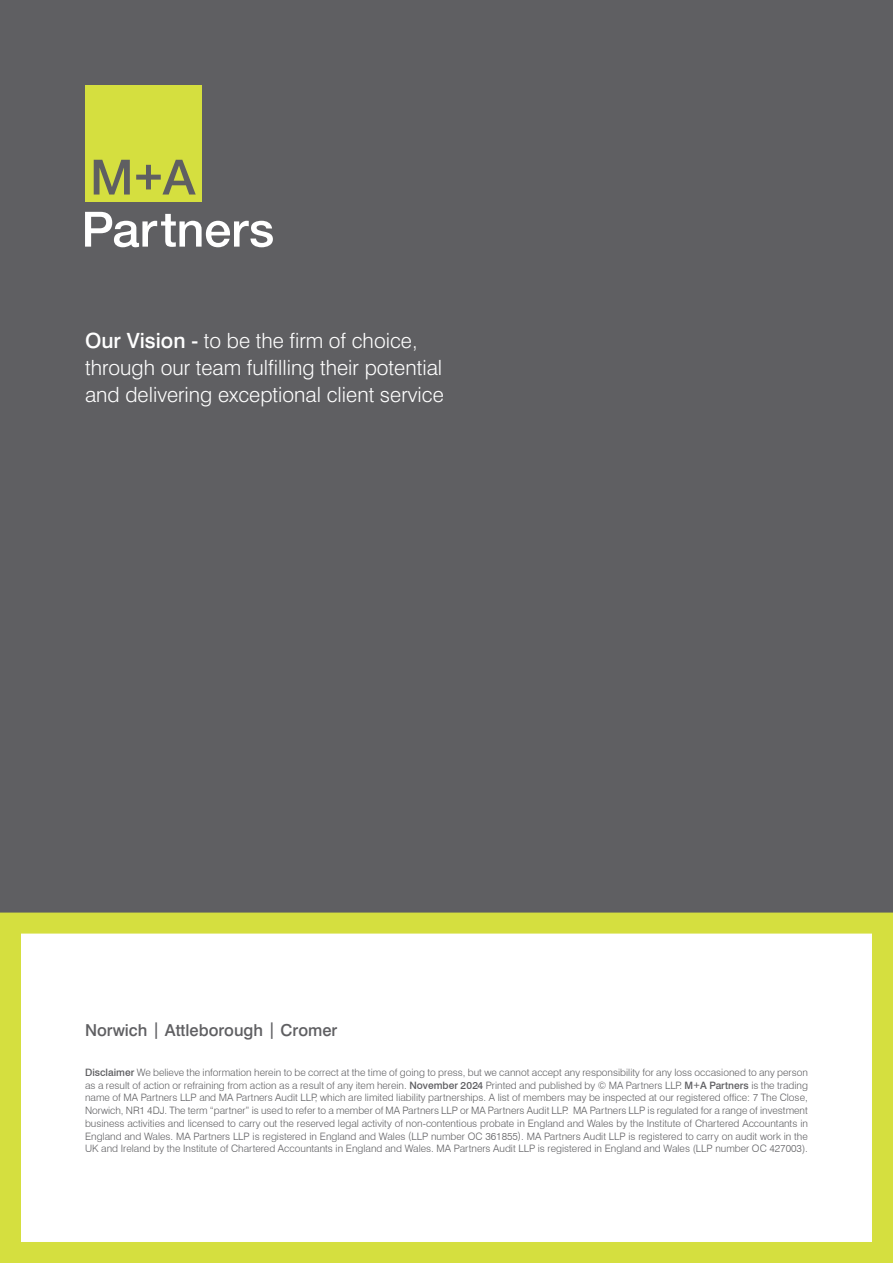
<style>
.page{position:relative;width:893px;height:1263px;background:#fff}
.page>*{position:absolute;margin:0;border:0;box-sizing:border-box;transform-origin:0 0}
.Body_Text{font:300 21px/27px "Swiss 721";color:#fff}
.Body_Text-2{font:500 16.5px "Swiss 721";color:#5f5f62}
.t1{font:300 10.2px/12.8px "Swiss 721 BT";color:#5f5f62;text-align:justify}
.s1{font-weight:500}
.s2{font-family:"Swiss 721";font-weight:500}
.s3{font-family:"Swiss 721";font-weight:500;font-size:9.3px}
</style>
<div class="page">
<div style="left:0;top:0;width:893px;height:912px;background:#5f5f62"></div>
<div style="left:85px;top:85px;width:117px;height:117px;background:#d5df3f"></div>
<svg style="left:94px;top:160px;width:36px;height:35px"></svg>
<svg style="left:136px;top:160px;width:60px;height:35px"></svg>
<svg style="left:85px;top:212px;width:188px;height:35px"></svg>
<div style="left:0;top:912px;width:893px;height:351px;border:21px solid #d5df3f"></div>
<p class="Body_Text" style="left:85px;top:327px;width:360px"><span class="s1">Our Vision -</span> to be the firm of choice, through our team fulfilling their potential and delivering exceptional client service</p>
<p class="Body_Text-2" style="left:85px;top:1020px;width:254px">Norwich | Attleborough | Cromer</p>
<p class="t1" style="left:85px;top:1066px;width:724px"><span class="s1">Disclaimer</span> We believe the information herein to be correct at the time of going to press, but we cannot accept any responsibility for any loss occasioned to any person as a result of action or refraining from action as a result of any item herein. <span class="s1">November 2024</span> Printed and published by © MA Partners LLP. <span class="s2">M</span><span class="s3">+</span><span class="s2">A Partners</span> is the trading name of MA Partners LLP and MA Partners Audit LLP, which are limited liability partnerships. A list of members may be inspected at our registered office: 7 The Close, Norwich, NR1 4DJ. The term “partner” is used to refer to a member of MA Partners LLP or MA Partners Audit LLP. MA Partners LLP is regulated for a range of investment business activities and licensed to carry out the reserved legal activity of non-contentious probate in England and Wales by the Institute of Chartered Accountants in England and Wales. MA Partners LLP is registered in England and Wales (LLP number OC 361855). MA Partners Audit LLP is registered to carry on audit work in the UK and Ireland by the Institute of Chartered Accountants in England and Wales. MA Partners Audit LLP is registered in England and Wales (LLP number OC 427003).</p>
</div>
